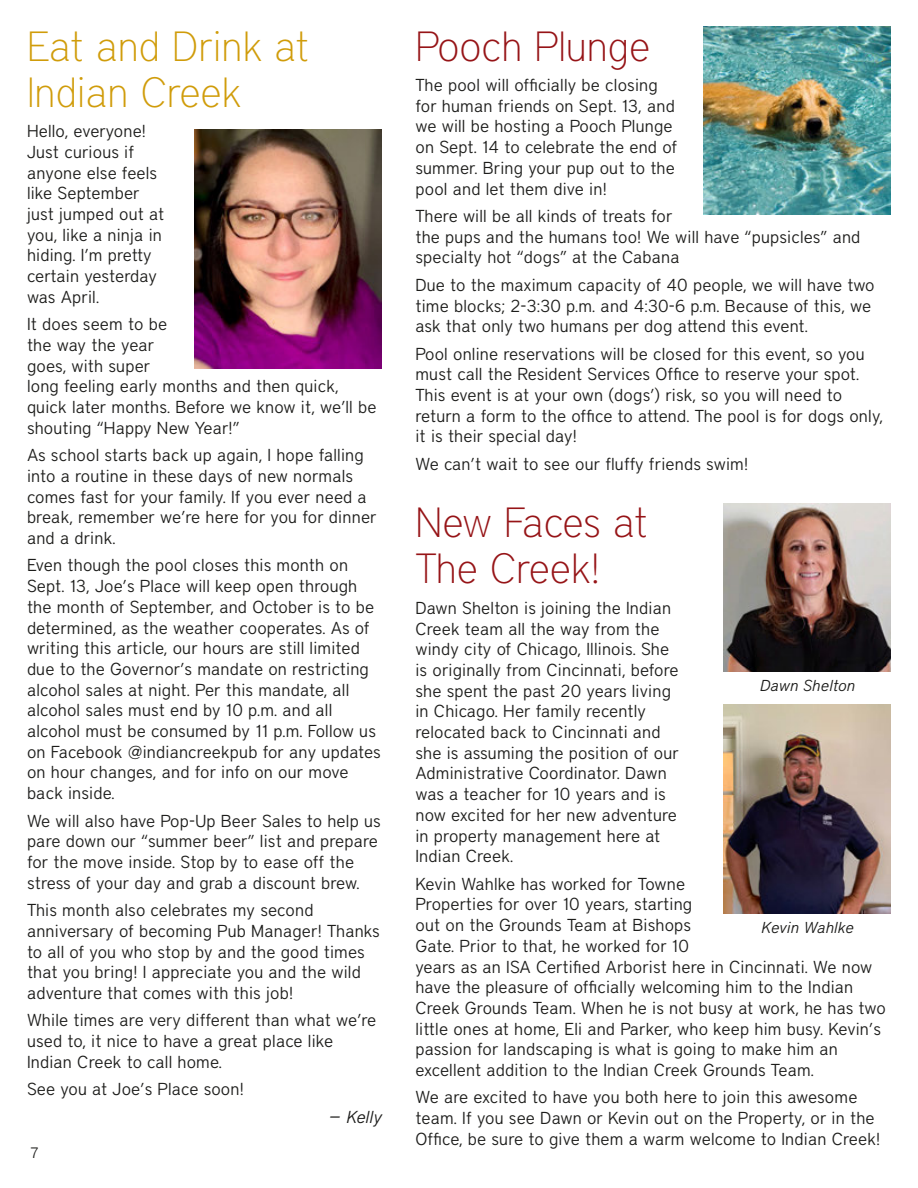
<style>
.page{position:relative;width:918px;height:1188px;background:#fff}
.page>*{position:absolute;margin:0;border:0;box-sizing:border-box;transform-origin:0 0}
.t1{font:100 42px/46.2px "District";color:#961417}
.t2{font:100 42px/46.2px "District";color:#d09c0a}
.t3{font:300 17.25px/20.7px "District";letter-spacing:.01em;color:#1d1d1b}
.t4{font:italic 300 17.25px "District";letter-spacing:.01em;color:#1d1d1b}
.t5{font:italic 300 15.75px "District";letter-spacing:.01em;color:#1d1d1b}
.t6{font:300 15px "District";color:#1d1d1b}
</style>
<div class="page">
<img style="left:723px;top:704px;width:168px;height:209px">
<img style="left:723px;top:504px;width:168px;height:168px">
<img style="left:703px;top:27px;width:188px;height:188px">
<img style="left:194px;top:130px;width:188px;height:238px">
<h1 class="t2" style="left:27px;top:23px;width:284px">Eat and Drink at<br>Indian Creek</h1>
<p class="t3" style="left:27px;top:121px;width:139px">Hello, everyone!<br>Just curious if anyone else feels like September just jumped out at you, like a ninja in hiding. I’m pretty certain yesterday was April.</p>
<p class="t3" style="left:27px;top:314px;width:351px">It does seem to be<br>the way the year<br>goes, with super<br>long feeling early months and then quick, quick later months. Before we know it, we’ll be shouting “Happy New Year!”</p>
<p class="t3" style="left:27px;top:445px;width:351px">As school starts back up again, I hope falling into a routine in these days of new normals comes fast for your family. If you ever need a break, remember we’re here for you for dinner and a drink.</p>
<p class="t3" style="left:27px;top:555px;width:355px">Even though the pool closes this month on Sept. 13, Joe’s Place will keep open through the month of September, and October is to be determined, as the weather cooperates. As of writing this article, our hours are still limited due to the Governor’s mandate on restricting alcohol sales at night. Per this mandate, all alcohol sales must end by 10 p.m. and all alcohol must be consumed by 11 p.m. Follow us on Facebook @indiancreekpub for any updates on hour changes, and for info on our move back inside.</p>
<p class="t3" style="left:27px;top:810px;width:355px">We will also have Pop-Up Beer Sales to help us pare down our “summer beer” list and prepare for the move inside. Stop by to ease off the stress of your day and grab a discount brew.</p>
<p class="t3" style="left:27px;top:900px;width:354px">This month also celebrates my second anniversary of becoming Pub Manager! Thanks to all of you who stop by and the good times that you bring! I appreciate you and the wild adventure that comes with this job!</p>
<p class="t3" style="left:27px;top:1010px;width:351px">While times are very different than what we’re used to, it nice to have a great place like<br>Indian Creek to call home.</p>
<p class="t3" style="left:27px;top:1079px;width:218px">See you at Joe’s Place soon!</p>
<p class="t4" style="left:328px;top:1107px;width:54px">— Kelly</p>
<p class="t6" style="left:30px;top:1144px;width:10px">7</p>
<h1 class="t1" style="left:415px;top:23px;width:236px">Pooch Plunge</h1>
<p class="t3" style="left:415px;top:75px;width:263px">The pool will officially be closing for human friends on Sept. 13, and we will be hosting a Pooch Plunge on Sept. 14 to celebrate the end of summer. Bring your pup out to the pool and let them dive in!</p>
<p class="t3" style="left:415px;top:205px;width:447px">There will be all kinds of treats for<br>the pups and the humans too! We will have “pupsicles” and specialty hot “dogs” at the Cabana</p>
<p class="t3" style="left:415px;top:274px;width:461px">Due to the maximum capacity of 40 people, we will have two time blocks; 2-3:30 p.m. and 4:30-6 p.m. Because of this, we ask that only two humans per dog attend this event.</p>
<p class="t3" style="left:415px;top:343px;width:469px">Pool online reservations will be closed for this event, so you must call the Resident Services Office to reserve your spot.<br>This event is at your own (dogs’) risk, so you will need to return a form to the office to attend. The pool is for dogs only, it is their special day!</p>
<p class="t3" style="left:415px;top:453px;width:334px">We can’t wait to see our fluffy friends swim!</p>
<h1 class="t1" style="left:415px;top:499px;width:234px">New Faces at<br>The Creek!</h1>
<p class="t3" style="left:415px;top:597px;width:265px">Dawn Shelton is joining the Indian<br>Creek team all the way from the windy city of Chicago, Illinois. She is originally from Cincinnati, before she spent the past 20 years living in Chicago. Her family recently relocated back to Cincinnati and she is assuming the position of our<br>Administrative Coordinator. Dawn was a teacher for 10 years and is now excited for her new adventure in property management here at<br>Indian Creek.</p>
<p class="t3" style="left:415px;top:873px;width:472px">Kevin Wahlke has worked for Towne<br>Properties for over 10 years, starting<br>out on the Grounds Team at Bishops<br>Gate. Prior to that, he worked for 10<br>years as an ISA Certified Arborist here in Cincinnati. We now have the pleasure of officially welcoming him to the Indian Creek Grounds Team. When he is not busy at work, he has two little ones at home, Eli and Parker, who keep him busy. Kevin’s passion for landscaping is what is going to make him an excellent addition to the Indian Creek Grounds Team.</p>
<p class="t3" style="left:415px;top:1087px;width:466px">We are excited to have you both here to join this awesome team. If you see Dawn or Kevin out on the Property, or in the<br>Office, be sure to give them a warm welcome to Indian Creek!</p>
<p class="t5" style="left:759px;top:676px;width:97px">Dawn Shelton</p>
<p class="t5" style="left:761px;top:918px;width:94px">Kevin Wahlke</p>
</div>
